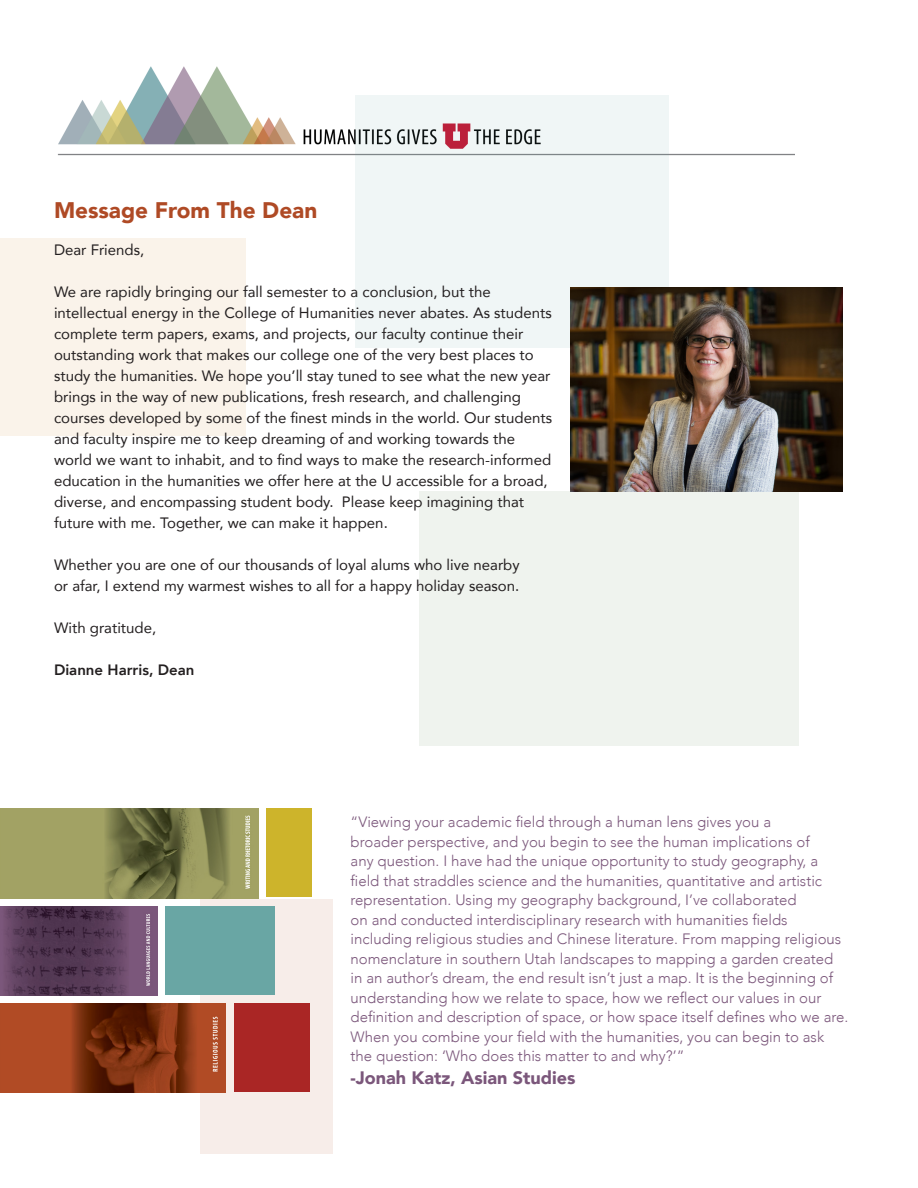
<style>
.page{position:relative;width:918px;height:1188px;background:#fff}
.page>*{position:absolute;margin:0;border:0;box-sizing:border-box;transform-origin:0 0}
.t1{font:900 22.5px "Avenir";color:#af4a25}
.t2{font:900 18px "Avenir";color:#7b577b}
.t3{font:15px/21px "Avenir";color:#231f20}
.t4{font:300 15px/19.5px "Avenir";color:#7b577b}
.t5{font:800 15px "Avenir";color:#231f20}
</style>
<div class="page">
<img style="left:57px;top:66px;width:737px;height:90px">
<div style="left:355px;top:95px;width:314px;height:252px;background:#f0f6f6"></div>
<div style="left:0;top:238px;width:246px;height:198px;background:#faf3ea"></div>
<div style="left:419px;top:491px;width:380px;height:255px;background:#eff3ee"></div>
<div style="left:200px;top:899px;width:133px;height:255px;background:#f7ede9"></div>
<img style="left:0;top:1003px;width:226px;height:90px">
<img style="left:0;top:906px;width:157px;height:90px">
<img style="left:0;top:809px;width:258px;height:89px">
<div style="left:166px;top:907px;width:109px;height:88px;background:#69a6a4"></div>
<div style="left:266px;top:809px;width:46px;height:88px;background:#cdb42b"></div>
<div style="left:234px;top:1003px;width:76px;height:88px;background:#aa2625"></div>
<img style="left:571px;top:288px;width:271px;height:203px">
<p class="t1" style="left:54px;top:191px;width:265px">Message From The Dean</p>
<p class="t3" style="left:54px;top:239px;width:92px">Dear Friends,</p>
<p class="t3" style="left:54px;top:281px;width:500px">We are rapidly bringing our fall semester to a conclusion, but the intellectual energy in the College of Humanities never abates. As students complete term papers, exams, and projects, our faculty continue their outstanding work that makes our college one of the very best places to study the humanities. We hope you’ll stay tuned to see what the new year brings in the way of new publications, fresh research, and challenging courses developed by some of the finest minds in the world. Our students and faculty inspire me to keep dreaming of and working towards the world we want to inhabit, and to find ways to make the research-informed education in the humanities we offer here at the U accessible for a broad, diverse, and encompassing student body. Please keep imagining that future with me. Together, we can make it happen.</p>
<p class="t3" style="left:54px;top:554px;width:467px">Whether you are one of our thousands of loyal alums who live nearby</p>
<p class="t3" style="left:54px;top:575px;width:467px">or afar, I extend my warmest wishes to all for a happy holiday season.</p>
<p class="t3" style="left:54px;top:617px;width:104px">With gratitude,</p>
<p class="t5" style="left:54px;top:658px;width:142px">Dianne Harris, Dean</p>
<p class="t4" style="left:351px;top:813px;width:499px">“Viewing your academic field through a human lens gives you a<br>broader perspective, and you begin to see the human implications of<br>any question. I have had the unique opportunity to study geography, a field that straddles science and the humanities, quantitative and artistic representation. Using my geography background, I’ve collaborated<br>on and conducted interdisciplinary research with humanities fields including religious studies and Chinese literature. From mapping religious nomenclature in southern Utah landscapes to mapping a garden created in an author’s dream, the end result isn’t just a map. It is the beginning of understanding how we relate to space, how we reflect our values in our definition and description of space, or how space itself defines who we are.<br>When you combine your field with the humanities, you can begin to ask the question: ‘Who does this matter to and why?’”</p>
<p class="t2" style="left:351px;top:1062px;width:226px">-Jonah Katz, Asian Studies</p>
</div>
